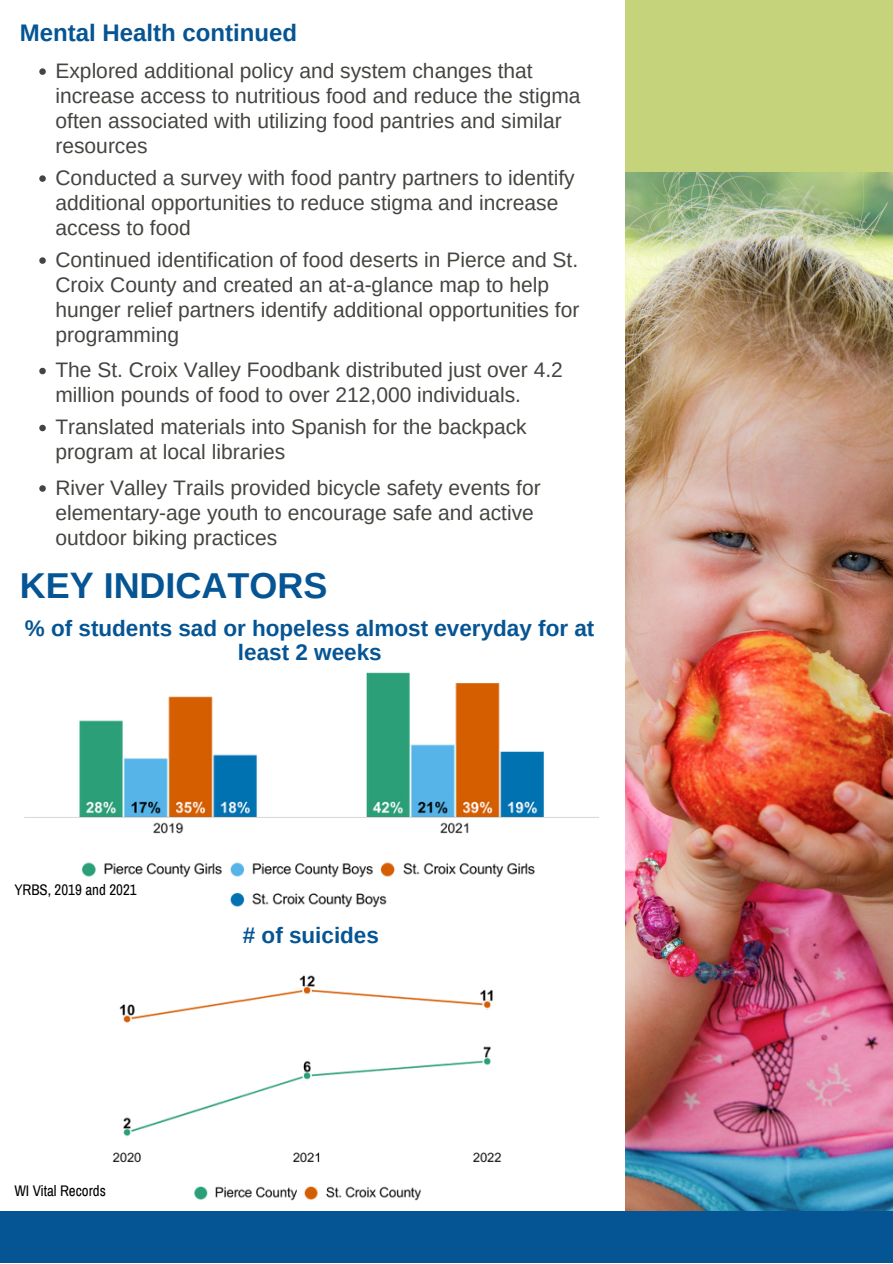
<style>
.page{position:relative;width:893px;height:1264px;background:#fff}
.page>*{position:absolute;margin:0;border:0;box-sizing:border-box;transform-origin:0 0}
.t1{font:700 36px "Arimo";color:#055494}
.t2{font:700 24px "Arimo";color:#055494}
.t3{font:700 22.5px/24.8px "Arimo";color:#055494;text-align:center}
.t4{font:21px/25px "Arimo";color:#444440}
.t5{font:15px "Archivo Narrow";color:#000}
</style>
<div class="page">
<div style="left:625px;top:0;width:267px;height:270px;background:#c5d47a"></div>
<img style="left:625px;top:172px;width:267px;height:1038px">
<div style="left:0;top:1210px;width:892px;height:52px;background:#055494"></div>
<img style="left:79px;top:672px;width:465px;height:90px">
<img style="left:13px;top:762px;width:596px;height:449px">
<svg style="left:39px;top:68px;width:7px;height:7px"></svg>
<svg style="left:39px;top:175px;width:7px;height:7px"></svg>
<svg style="left:39px;top:257px;width:7px;height:7px"></svg>
<svg style="left:39px;top:368px;width:7px;height:6px"></svg>
<svg style="left:39px;top:425px;width:7px;height:6px"></svg>
<svg style="left:39px;top:485px;width:7px;height:7px"></svg>
<p class="t2" style="left:20px;top:20px;width:279px">Mental Health continued</p>
<p class="t4" style="left:55px;top:58px;width:526px">Explored additional policy and system changes that increase access to nutritious food and reduce the stigma often associated with utilizing food pantries and similar resources</p>
<p class="t4" style="left:55px;top:165px;width:520px">Conducted a survey with food pantry partners to identify additional opportunities to reduce stigma and increase access to food</p>
<p class="t4" style="left:55px;top:247px;width:525px">Continued identification of food deserts in Pierce and St.<br>Croix County and created an at-a-glance map to help hunger relief partners identify additional opportunities for programming</p>
<p class="t4" style="left:55px;top:357px;width:509px">The St. Croix Valley Foodbank distributed just over 4.2 million pounds of food to over 212,000 individuals.</p>
<p class="t4" style="left:55px;top:414px;width:473px">Translated materials into Spanish for the backpack program at local libraries</p>
<p class="t4" style="left:55px;top:475px;width:486px">River Valley Trails provided bicycle safety events for elementary-age youth to encourage safe and active outdoor biking practices</p>
<p class="t1" style="left:20px;top:565px;width:309px">KEY INDICATORS</p>
<p class="t3" style="left:25px;top:615px;width:571px">% of students sad or hopeless almost everyday for at least 2 weeks</p>
<p class="t5" style="left:14px;top:882px;width:124px">YRBS, 2019 and 2021</p>
<p class="t5" style="left:14px;top:1182px;width:93px">WI Vital Records</p>
<p class="t3" style="left:243px;top:923px;width:138px"># of suicides</p>
</div>
